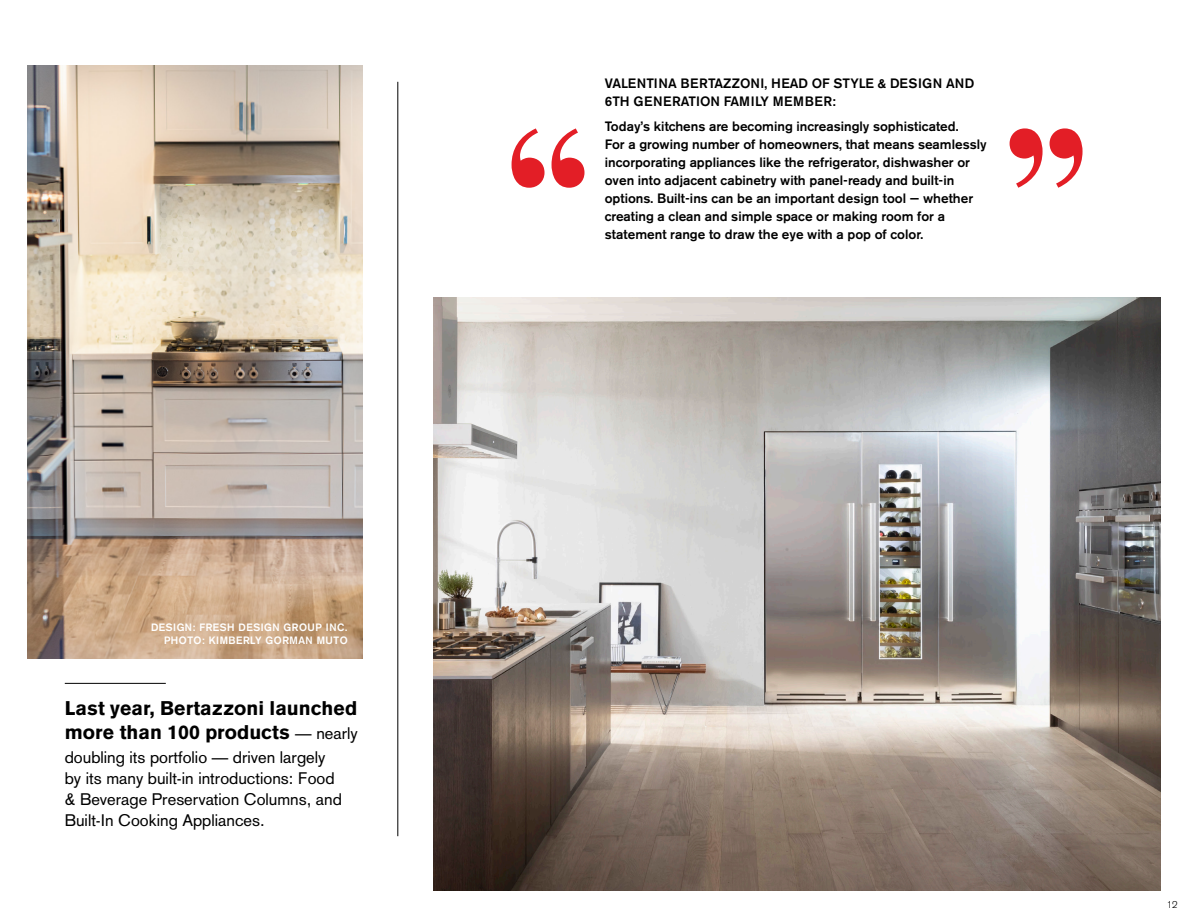
<style>
.page{position:relative;width:1188px;height:918px;background:#fff}
.page>*{position:absolute;margin:0;border:0;box-sizing:border-box;transform-origin:0 0}
.Pop_Out{font:900 19.5px/24px "Akzidenz Grotesk";color:#000}
.Pop_Out-2{font:16.5px/21px "Akzidenz Grotesk";color:#000}
.Quote_Attribution{font:500 13.5px/18px "Akzidenz Grotesk BE";color:#000}
.t1{font:700 10.5px/12.6px "Akzidenz Grotesk";letter-spacing:.05em;color:#fff;text-align:right}
.t2{font:300 9.75px "Akzidenz Grotesk";color:#000}
.s1{font-weight:400;font-size:16.5px}
</style>
<div class="page">
<img style="left:27px;top:65px;width:336px;height:594px">
<img style="left:433px;top:297px;width:728px;height:594px">
<svg style="left:512px;top:128px;width:73px;height:60px"></svg>
<svg style="left:1010px;top:128px;width:73px;height:60px"></svg>
<hr style="left:65px;top:683px;width:101px;height:1px;background:#000">
<hr style="left:397px;top:82px;width:1px;height:754px;background:#000">
<p class="t1" style="left:151px;top:621px;width:198px">DESIGN: FRESH DESIGN GROUP INC.<br>PHOTO: KIMBERLY GORMAN MUTO</p>
<p class="Pop_Out" style="left:65px;top:696px;width:295px">Last year, Bertazzoni launched more than 100 products <span class="s1">— nearly</span></p>
<p class="Pop_Out-2" style="left:65px;top:747px;width:279px">doubling its portfolio — driven largely by its many built-in introductions: Food &amp; Beverage Preservation Columns, and Built-In Cooking Appliances.</p>
<p class="Quote_Attribution" style="left:605px;top:74px;width:371px">VALENTINA BERTAZZONI, HEAD OF STYLE &amp; DESIGN AND<br>6TH GENERATION FAMILY MEMBER:</p>
<p class="Quote_Attribution" style="left:605px;top:117px;width:383px">Today’s kitchens are becoming increasingly sophisticated.<br>For a growing number of homeowners, that means seamlessly incorporating appliances like the refrigerator, dishwasher or oven into adjacent cabinetry with panel-ready and built-in options. Built-ins can be an important design tool — whether creating a clean and simple space or making room for a statement range to draw the eye with a pop of color.</p>
<p class="t2" style="left:1167px;top:899px;width:12px">12</p>
</div>
